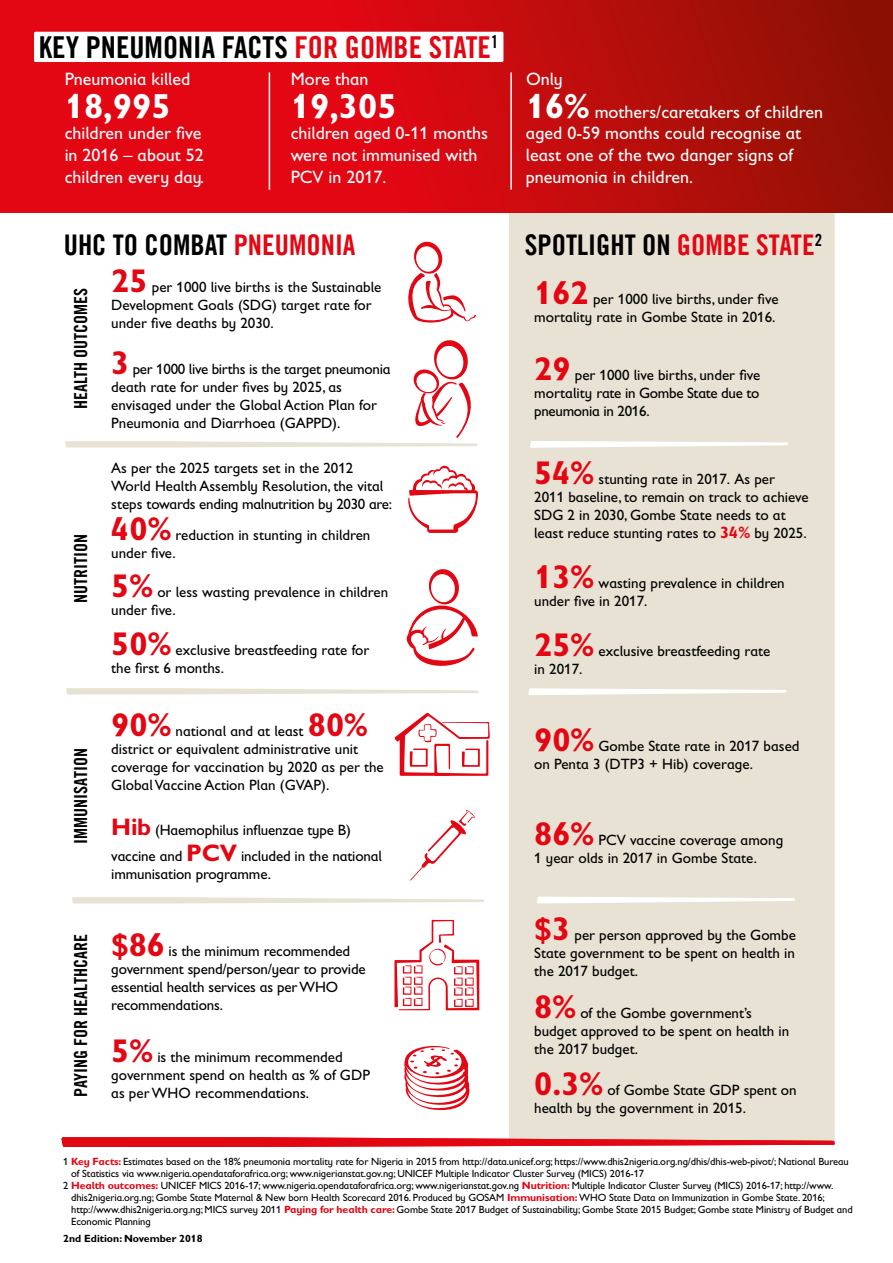
<style>
.page{position:relative;width:893px;height:1263px;background:#fff}
.page>*{position:absolute;margin:0;border:0;box-sizing:border-box;transform-origin:0 0}
.t1{font:700 34.95px "Gill Sans Infant Std";color:#fff}
.t2{font:30.3px "Trade Gothic LT Com Bd Cn 20";color:#000}
.t3{font:28.5px "Trade Gothic LT Com Bd Cn 20";color:#000}
.t4{font:18px/21.6px "Gill Sans Infant Std";color:#fff}
.t5{font:18px "Trade Gothic LT Com Bd Cn 20";color:#000}
.t6{font:15px/18px "Gill Sans Infant Std";color:#000}
.t7{font:10.5px "Gill Sans Infant Std";letter-spacing:-.01em;color:#000}
.t8{font:700 10.5px "Gill Sans Infant Std";color:#000}
.s1{color:#e30613}
.s2{font-weight:700;font-size:33px;color:#e30613}
.s3{font-weight:700;font-size:24px;color:#e30613}
.s4{font-weight:700;font-size:34.95px}
.s5{font-weight:700;font-size:16.5px;color:#e30613}
.s6{font-weight:700;color:#e30613}
</style>
<div class="page">
<div style="left:509px;top:213px;width:326px;height:924px;background:#e7e2d3"></div>
<svg style="left:0;top:0;width:893px;height:213px;background:#c70a0e"></svg>
<hr style="left:269px;top:72px;width:1px;height:118px;background:#fff">
<hr style="left:510px;top:72px;width:2px;height:118px;background:#fff">
<div style="left:34px;top:32px;width:469px;height:30px;background:#fff;border-radius:2px"></div>
<svg style="left:61px;top:1137px;width:774px;height:10px;background:#e6373f"></svg>
<svg style="left:66px;top:688px;width:413px;height:6px"></svg>
<svg style="left:528px;top:688px;width:259px;height:7px"></svg>
<svg style="left:72px;top:897px;width:412px;height:6px"></svg>
<svg style="left:537px;top:897px;width:258px;height:6px"></svg>
<svg style="left:404px;top:1045px;width:66px;height:65px"></svg>
<svg style="left:394px;top:920px;width:85px;height:90px"></svg>
<svg style="left:410px;top:810px;width:65px;height:71px"></svg>
<svg style="left:394px;top:713px;width:96px;height:63px"></svg>
<svg style="left:406px;top:569px;width:72px;height:97px"></svg>
<svg style="left:408px;top:466px;width:70px;height:67px"></svg>
<svg style="left:408px;top:241px;width:68px;height:82px"></svg>
<svg style="left:65px;top:340px;width:413px;height:107px"></svg>
<svg style="left:530px;top:441px;width:258px;height:7px"></svg>
<h2 class="t2" style="left:39px;top:29px;width:461px">KEY PNEUMONIA FACTS <span class="s1">FOR GOMBE STATE</span><sup>1</sup></h2>
<p class="t4" style="left:65px;top:68px;width:127px">Pneumonia killed</p>
<h1 class="t1" style="left:65px;top:85px;width:108px">18,995</h1>
<p class="t4" style="left:65px;top:122px;width:141px">children under five in 2016 – about 52 children every day.</p>
<p class="t4" style="left:291px;top:68px;width:79px">More than</p>
<h1 class="t1" style="left:291px;top:85px;width:108px">19,305</h1>
<p class="t4" style="left:291px;top:122px;width:199px">children aged 0-11 months were not immunised with<br>PCV in 2017.</p>
<h3 class="t3" style="left:64px;top:228px;width:293px">UHC TO COMBAT <span class="s1">PNEUMONIA</span></h3>
<p class="t5" style="left:70px;top:409px;width:123px;rotate:-90deg">HEALTH OUTCOMES</p>
<p class="t5" style="left:70px;top:603px;width:71px;rotate:-90deg">NUTRITION</p>
<p class="t5" style="left:70px;top:844px;width:97px;rotate:-90deg">IMMUNISATION</p>
<p class="t6" style="left:111px;top:278px;width:272px"><span class="s2">25</span> per 1000 live births is the Sustainable<br>Development Goals (SDG) target rate for under five deaths by 2030.</p>
<p class="t6" style="left:111px;top:360px;width:281px"><span class="s2">3</span> per 1000 live births is the target pneumonia death rate for under fives by 2025, as envisaged under the Global Action Plan for Pneumonia and Diarrhoea (GAPPD).</p>
<p class="t6" style="left:111px;top:459px;width:282px">As per the 2025 targets set in the 2012<br>World Health Assembly Resolution, the vital steps towards ending malnutrition by 2030 are:</p>
<p class="t6" style="left:111px;top:526px;width:261px"><span class="s2">40%</span> reduction in stunting in children under five.</p>
<p class="t6" style="left:111px;top:583px;width:279px"><span class="s2">5%</span> or less wasting prevalence in children under five.</p>
<p class="t6" style="left:111px;top:641px;width:260px"><span class="s2">50%</span> exclusive breastfeeding rate for the first 6 months.</p>
<p class="t6" style="left:111px;top:721px;width:274px"><span class="s2">90%</span> national and at least <span class="s2">80% </span>district or equivalent administrative unit coverage for vaccination by 2020 as per the Global Vaccine Action Plan (GVAP).</p>
<p class="t6" style="left:111px;top:817px;width:272px;line-height:25.5px"><span class="s3">Hib</span> (Haemophilus influenzae type B) vaccine and <span class="s3">PCV</span> included in the national</p>
<p class="t6" style="left:111px;top:865px;width:161px">immunisation programme.</p>
<p class="t5" style="left:70px;top:1097px;width:164px;rotate:-90deg">PAYING FOR HEALTHCARE</p>
<p class="t6" style="left:111px;top:941px;width:256px"><span class="s2">$86</span> is the minimum recommended government spend/person/year to provide essential health services as per WHO recommendations.</p>
<p class="t6" style="left:111px;top:1047px;width:260px"><span class="s2">5%</span> is the minimum recommended government spend on health as % of GDP as per WHO recommendations.</p>
<p class="t4" style="left:526px;top:62px;width:299px;line-height:33px">Only<br><span class="s4">16%</span> mothers/caretakers of children</p>
<p class="t4" style="left:526px;top:122px;width:277px">aged 0-59 months could recognise at least one of the two danger signs of pneumonia in children.</p>
<h3 class="t3" style="left:525px;top:228px;width:299px">SPOTLIGHT ON <span class="s1">GOMBE STATE</span><sup>2</sup></h3>
<p class="t6" style="left:534px;top:289px;width:246px"><span class="s2">162</span> per 1000 live births, under five mortality rate in Gombe State in 2016.</p>
<p class="t6" style="left:534px;top:366px;width:228px;text-align:justify"><span class="s2">29</span> per 1000 live births, under five mortality rate in Gombe State due to pneumonia in 2016.</p>
<p class="t6" style="left:534px;top:470px;width:276px"><span class="s2">54%</span> stunting rate in 2017. As per 2011 baseline, to remain on track to achieve SDG 2 in 2030, Gombe State needs to at least reduce stunting rates to <span class="s5">34%</span> by 2025.</p>
<p class="t6" style="left:534px;top:574px;width:252px"><span class="s2">13%</span> wasting prevalence in children under five in 2017.</p>
<p class="t6" style="left:534px;top:642px;width:238px"><span class="s2">25%</span> exclusive breastfeeding rate in 2017.</p>
<p class="t6" style="left:534px;top:737px;width:267px"><span class="s2">90%</span> Gombe State rate in 2017 based on Penta 3 (DTP3 + Hib) coverage.</p>
<p class="t6" style="left:534px;top:831px;width:251px"><span class="s2">86%</span> PCV vaccine coverage among<br>1 year olds in 2017 in Gombe State.</p>
<p class="t6" style="left:534px;top:926px;width:263px;text-align:justify"><span class="s2">$3</span> per person approved by the Gombe State government to be spent on health in the 2017 budget.</p>
<p class="t6" style="left:534px;top:1003px;width:257px"><span class="s2">8%</span> of the Gombe government’s budget approved to be spent on health in the 2017 budget.</p>
<p class="t6" style="left:534px;top:1081px;width:264px"><span class="s2">0.3%</span> of Gombe State GDP spent on health by the government in 2015.</p>
<p class="t7" style="left:63px;top:1155px;width:787px">1 <span class="s6">Key Facts:</span> Estimates based on the 18% pneumonia mortality rate for Nigeria in 2015 from http://data.unicef.org; https://www.dhis2nigeria.org.ng/dhis/dhis-web-pivot/; National Bureau</p>
<p class="t7" style="left:71px;top:1167px;width:574px">of Statistics via www.nigeria.opendataforafrica.org; www.nigerianstat.gov.ng; UNICEF Multiple Indicator Cluster Survey (MICS) 2016-17</p>
<p class="t7" style="left:63px;top:1179px;width:771px">2 <span class="s6">Health outcomes:</span> UNICEF MICS 2016-17; www.nigeria.opendataforafrica.org; www.nigerianstat.gov.ng <span class="s6">Nutrition:</span> Multiple Indicator Cluster Survey (MICS) 2016-17; http://www.</p>
<p class="t7" style="left:71px;top:1191px;width:755px">dhis2nigeria.org.ng; Gombe State Maternal &amp; New born Health Scorecard 2016. Produced by GOSAM <span class="s6">Immunisation:</span> WHO State Data on Immunization in Gombe State. 2016;</p>
<p class="t7" style="left:71px;top:1203px;width:783px">http://www.dhis2nigeria.org.ng; MICS survey 2011 <span class="s6">Paying for health care:</span> Gombe State 2017 Budget of Sustainability; Gombe State 2015 Budget; Gombe state Ministry of Budget and</p>
<p class="t7" style="left:71px;top:1215px;width:81px">Economic Planning</p>
<p class="t8" style="left:63px;top:1232px;width:141px">2nd Edition: November 2018</p>
</div>
